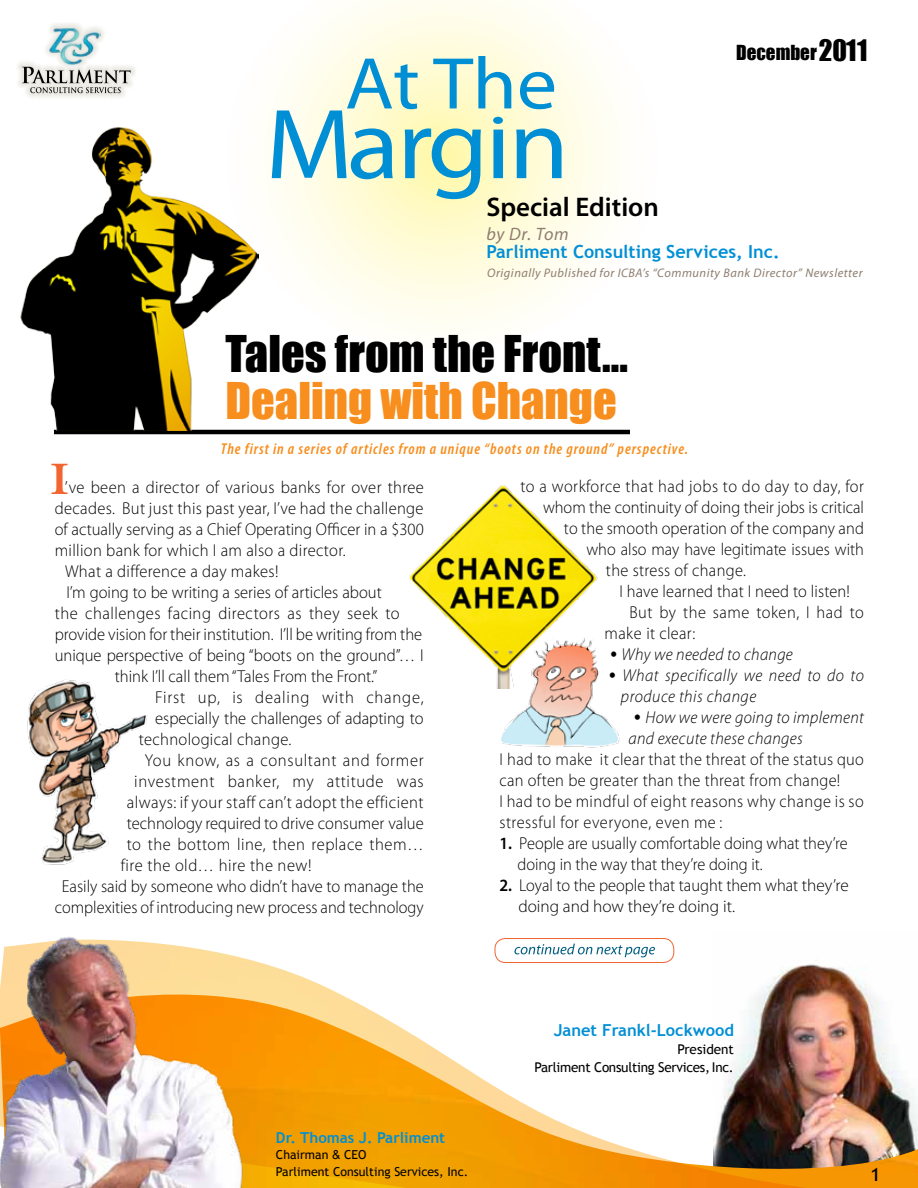
<style>
.page{position:relative;width:918px;height:1188px;background:#fff}
.page>*{position:absolute;margin:0;border:0;box-sizing:border-box;transform-origin:0 0}
.t1{font:46.5px "Impact";color:#000}
.t2{font:46.5px "Impact";color:#f78e1e}
.t3{font:500 45px "URW Basker T";color:#f26531;scale:1.11 1}
.t4{font:600 27px "Myriad Pro";color:#000}
.t5{font:19.05px "Impact";color:#000}
.t6{font:18.3px "Trebuchet MS";color:#000;scale:1.13 1}
.t7{font:700 18px "Trebuchet MS";color:#008fd5}
.t8{font:italic 18px "Myriad Pro";letter-spacing:.035em;color:#8e7d6f}
.t9{font:300 17.25px/21px "Myriad Pro";letter-spacing:.01em;color:#000;scale:.95 1}
.t10{font:300 17.25px "Myriad Pro";letter-spacing:.01em;color:#000;scale:.96 1}
.t11{font:300 17.25px "Myriad Pro";letter-spacing:.03em;color:#000;scale:.96 1}
.t12{font:italic 300 17.25px/21px "Myriad Pro";letter-spacing:.02em;color:#000;scale:.95 1}
.t13{font:300 17.25px "Myriad Pro";letter-spacing:.03em;color:#000;scale:.95 1}
.t14{font:300 17.25px "Myriad Pro";letter-spacing:.04em;color:#000;scale:.96 1}
.t15{font:300 17.25px "Myriad Pro";letter-spacing:.05em;color:#000;scale:.96 1}
.t16{font:700 16.5px "Trebuchet MS";color:#008fd5}
.t17{font:italic 600 condensed 15.75px "Myriad Pro";letter-spacing:.06em;color:#f78e1e}
.t18{font:700 15.15px "Trebuchet MS";color:#008fd5}
.t19{font:13.5px/18px "Trebuchet MS";letter-spacing:-.02em;color:#000;text-align:right}
.t20{font:italic 12.45px "Myriad Pro";letter-spacing:.04em;color:#8e7d6f}
.t21{font:12.3px/16.5px "Trebuchet MS";color:#000}
.s1{font-size:27.3px}
.s2{font-weight:600;font-style:normal;font-size:22.5px}
.s3{font-weight:600}
.s4{font-family:"Arial"}
</style>
<div class="page">
<svg style="left:258px;top:0;width:355px;height:329px;fill:#fffdef"></svg>
<div style="left:495px;top:938px;width:179px;height:25px;border:1px solid #f26531;border-radius:10px"></div>
<svg style="left:272px;top:56px;width:290px;height:143px"></svg>
<svg style="left:17px;top:23px;width:118px;height:75px"></svg>
<svg style="left:22px;top:67px;width:109px;height:26px"></svg>
<img style="left:50px;top:26px;width:51px;height:41px">
<img style="left:502px;top:688px;width:118px;height:60px">
<img style="left:881px;top:1019px;width:37px;height:169px">
<img style="left:256px;top:940px;width:625px;height:248px">
<img style="left:0;top:937px;width:256px;height:251px">
<img style="left:27px;top:679px;width:121px;height:186px">
<img style="left:409px;top:485px;width:190px;height:203px">
<hr style="left:54px;top:430px;width:576px;height:4px;background:#000">
<img style="left:20px;top:127px;width:238px;height:304px">
<div style="left:493px;top:117px;width:10px;height:7px;background:#008fd5;border-radius:50%"></div>
<p class="t5" style="left:736px;top:38px;width:133px">December<span class="s1">2011</span></p>
<h3 class="t4" style="left:486px;top:190px;width:174px">Special Edition</h3>
<p class="t8" style="left:486px;top:223px;width:84px">by Dr. Tom</p>
<p class="t7" style="left:486px;top:240px;width:295px">Parliment Consulting Services, Inc.</p>
<p class="t20" style="left:487px;top:265px;width:377px">Originally Published for ICBA’s “Community Bank Director” Newsletter</p>
<h1 class="t1" style="left:225px;top:318px;width:404px">Tales from the Front...</h1>
<h1 class="t2" style="left:225px;top:364px;width:393px">Dealing with Change</h1>
<p class="t17" style="left:221px;top:439px;width:469px">The first in a series of articles from a unique “boots on the ground” perspective.</p>
<h2 class="t3" style="left:50px;top:453px;width:19px">I</h2>
<p class="t10" style="left:65px;top:477px;width:376px">’ve been a director of various banks for over three</p>
<p class="t10" style="left:55px;top:498px;width:386px">decades. But just this past year, I’ve had the challenge</p>
<p class="t10" style="left:55px;top:519px;width:386px">of actually serving as a Chief Operating Officer in a $300</p>
<p class="t10" style="left:55px;top:540px;width:305px">million bank for which I am also a director.</p>
<p class="t10" style="left:65px;top:561px;width:224px">What a difference a day makes!</p>
<p class="t10" style="left:67px;top:582px;width:330px">I’m going to be writing a series of articles about</p>
<p class="t11" style="left:55px;top:603px;width:361px">the challenges facing directors as they seek to</p>
<p class="t10" style="left:55px;top:624px;width:384px">provide vision for their institution. I’ll be writing from the</p>
<p class="t10" style="left:55px;top:645px;width:386px">unique perspective of being “boots on the ground”… I</p>
<p class="t10" style="left:115px;top:666px;width:275px">think I’ll call them “Tales From the Front.”</p>
<p class="t15" style="left:155px;top:687px;width:281px">First up, is dealing with change,</p>
<p class="t10" style="left:155px;top:708px;width:281px">especially the challenges of adapting to</p>
<p class="t10" style="left:139px;top:729px;width:161px">technological change.</p>
<p class="t14" style="left:145px;top:750px;width:292px">You know, as a consultant and former</p>
<p class="t14" style="left:134px;top:771px;width:303px">investment banker, my attitude was</p>
<p class="t11" style="left:127px;top:792px;width:311px">always: if your staff can’t adopt the efficient</p>
<p class="t10" style="left:127px;top:813px;width:311px">technology required to drive consumer value</p>
<p class="t11" style="left:127px;top:834px;width:311px">to the bottom line, then replace them…</p>
<p class="t11" style="left:121px;top:855px;width:200px">fire the old… hire the new!</p>
<p class="t10" style="left:62px;top:876px;width:378px">Easily said by someone who didn’t have to manage the</p>
<p class="t9" style="left:55px;top:897px;width:390px">complexities of introducing new process and technology</p>
<p class="t13" style="left:520px;top:476px;width:363px">to a workforce that had jobs to do day to day, for</p>
<p class="t9" style="left:543px;top:497px;width:339px">whom the continuity of doing their jobs is critical</p>
<p class="t9" style="left:564px;top:518px;width:317px">to the smooth operation of the company and</p>
<p class="t9" style="left:586px;top:539px;width:294px">who also may have legitimate issues with</p>
<p class="t9" style="left:606px;top:560px;width:149px">the stress of change.</p>
<p class="t9" style="left:619px;top:581px;width:244px">I have learned that I need to listen!</p>
<p class="t13" style="left:630px;top:602px;width:248px">But by the same token, I had to</p>
<p class="t9" style="left:604px;top:623px;width:97px">make it clear:</p>
<p class="t12" style="left:610px;top:644px;width:194px"><span class="s2">•</span> Why we needed to change</p>
<p class="t12" style="left:621px;top:665px;width:257px;text-indent:-12px"><span class="s2">•</span> What specifically we need to do to produce this change</p>
<p class="t12" style="left:628px;top:707px;width:249px;text-indent:6px"><span class="s2">•</span> How we were going to implement and execute these changes</p>
<p class="t9" style="left:499px;top:749px;width:385px">I had to make it clear that the threat of the status quo can often be greater than the threat from change!<br>I had to be mindful of eight reasons why change is so stressful for everyone, even me :</p>
<p class="t9" style="left:517px;top:833px;width:349px;text-indent:-18px"><span class="s3">1.</span> People are usually comfortable doing what they’re doing in the way that they’re doing it.</p>
<p class="t9" style="left:518px;top:875px;width:349px;text-indent:-19px"><span class="s3">2.</span> Loyal to the people that taught them what they’re doing and how they’re doing it.</p>
<p class="t18" style="left:276px;top:1128px;width:171px">Dr. Thomas J. Parliment</p>
<p class="t21" style="left:276px;top:1147px;width:194px">Chairman <span class="s4">&amp;</span> CEO<br>Parliment Consulting Services, Inc.</p>
<p class="t16" style="left:554px;top:1020px;width:182px">Janet Frankl-Lockwood</p>
<p class="t19" style="left:534px;top:1040px;width:201px">President<br>Parliment Consulting Services, Inc.</p>
<p class="t6" style="left:870px;top:1163px;width:11px">1</p>
</div>
